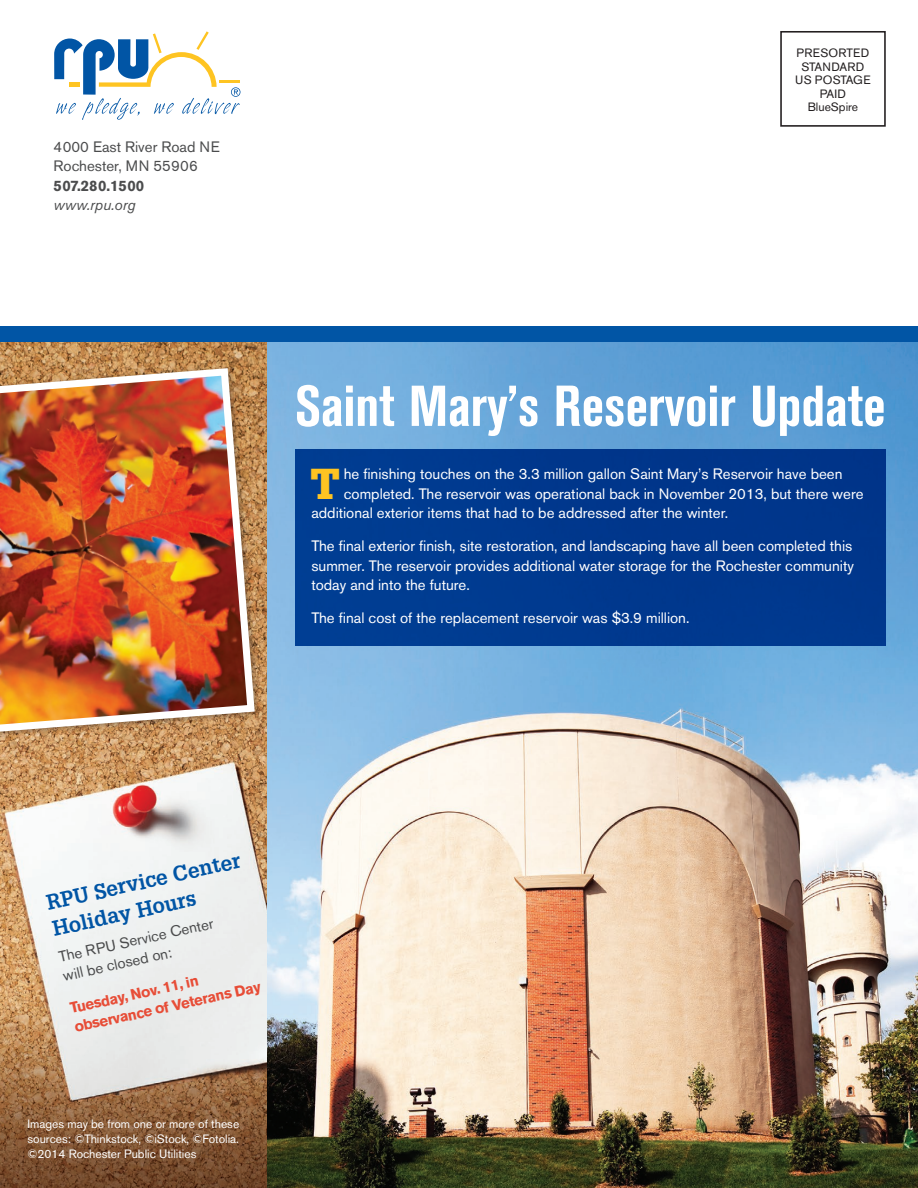
<style>
.page{position:relative;width:918px;height:1188px;background:#fff}
.page>*{position:absolute;margin:0;border:0;box-sizing:border-box;transform-origin:0 0}
.HEADLINE{font:700 condensed 57px "Akzidenz Grotesk BE";color:#fff}
.BODY_Drop_cap{font:900 42.3px "Glypha";color:#fec422}
.HEADLINE-2{font:700 21px/26.7px "Glypha";color:#0155a5}
.BODY{font:15px/19.5px "Akzidenz Grotesk BE";color:#fff;text-align:justify}
.BODY_Drop_cap-2{font:15px "Akzidenz Grotesk BE";color:#fff}
.BODY-2{font:15px/19.8px "Akzidenz Grotesk BE";color:#4b4c4d}
.BODY-3{font:700 15px/19.2px "Akzidenz Grotesk BE";color:#e74d37}
.BODY-4{font:700 15px "Akzidenz Grotesk BE";color:#4b4c4d}
.BODY-5{font:italic 15px "Akzidenz Grotesk BE";color:#4b4c4d}
.FOOTNOTE{font:12px/15px "Akzidenz Grotesk BE";color:#fff;text-align:justify}
.BODY-6{font:12px/13.5px "Akzidenz Grotesk BE";letter-spacing:.02em;color:#231f20;text-align:center}
.BODY-7{font:12px "Akzidenz Grotesk BE";color:#231f20}
</style>
<div class="page">
<img style="left:267px;top:341px;width:651px;height:847px">
<img style="left:0;top:341px;width:267px;height:847px">
<svg style="left:54px;top:31px;width:186px;height:89px"></svg>
<div style="left:780px;top:31px;width:106px;height:96px;border:2px solid #231f20"></div>
<img style="left:0;top:364px;width:258px;height:376px">
<div style="left:0;top:326px;width:918px;height:15px;background:#0155a5"></div>
<div style="left:295px;top:449px;width:591px;height:197px;background:#00388e"></div>
<p class="BODY-2" style="left:54px;top:137px;width:168px">4000 East River Road NE</p>
<p class="BODY-2" style="left:54px;top:156px;width:146px">Rochester, MN 55906</p>
<p class="BODY-4" style="left:54px;top:177px;width:92px">507.280.1500</p>
<p class="BODY-5" style="left:54px;top:196px;width:83px">www.rpu.org</p>
<p class="BODY-6" style="left:797px;top:46px;width:74px">PRESORTED<br>STANDARD</p>
<p class="BODY-6" style="left:795px;top:73px;width:77px">US POSTAGE</p>
<p class="BODY-7" style="left:820px;top:86px;width:28px">PAID</p>
<p class="BODY-7" style="left:808px;top:100px;width:52px">BlueSpire</p>
<p class="HEADLINE" style="left:295px;top:374px;width:592px">Saint Mary’s Reservoir Update</p>
<p class="BODY_Drop_cap" style="left:311px;top:458px;width:30px">T</p>
<p class="BODY_Drop_cap-2" style="left:344px;top:465px;width:500px">he finishing touches on the 3.3 million gallon Saint Mary’s Reservoir have been</p>
<p class="BODY_Drop_cap-2" style="left:344px;top:485px;width:521px">completed. The reservoir was operational back in November 2013, but there were</p>
<p class="BODY_Drop_cap-2" style="left:311px;top:504px;width:418px">additional exterior items that had to be addressed after the winter.</p>
<p class="BODY" style="left:311px;top:536px;width:544px">The final exterior finish, site restoration, and landscaping have all been completed this summer. The reservoir provides additional water storage for the Rochester community today and into the future.</p>
<p class="BODY" style="left:311px;top:608px;width:380px">The final cost of the replacement reservoir was $3.9 million.</p>
<p class="HEADLINE-2" style="left:44px;top:890px;width:200px;rotate:-13deg">RPU Service Center<br>Holiday Hours</p>
<p class="BODY-2" style="left:57px;top:947px;width:159px;rotate:-12deg">The RPU Service Center will be closed on:</p>
<p class="BODY-3" style="left:68px;top:998px;width:192px;rotate:-12deg">Tuesday, Nov. 11, in observance of Veterans Day</p>
<p class="FOOTNOTE" style="left:27px;top:1117px;width:213px">Images may be from one or more of these sources: ©Thinkstock, ©iStock, ©Fotolia. ©2014 Rochester Public Utilities</p>
</div>
